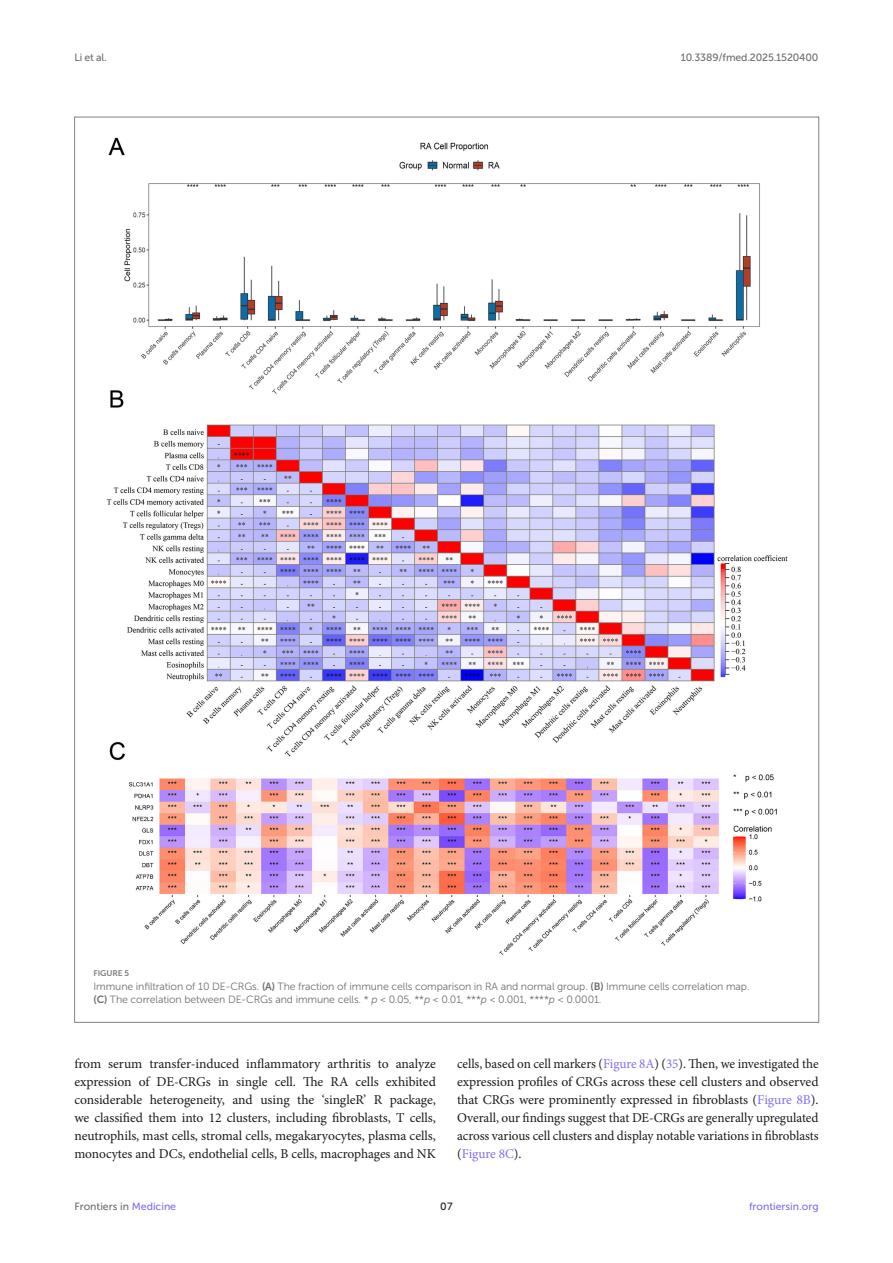
<style>
.page{position:relative;width:893px;height:1263px;background:#fff}
.page>*{position:absolute;margin:0;border:0;box-sizing:border-box;transform-origin:0 0}
.TEXT{font:13.5px/18px "Minion Pro";letter-spacing:-.01em;color:#1b1c1b;text-align:justify}
.FIG_LEG{font:10.5px/13.5px "Museo Sans 300";letter-spacing:-.01em;color:#706f70}
.t1{font:10.5px "Museo Sans 500";letter-spacing:-.015em;color:#706f70}
.t2{font:10.5px "Museo Sans 500";color:#856df0}
.t3{font:10.5px "Museo Sans 500";color:#1b1c1b}
.FIG_HD{font:8.25px "Museo Sans 700";letter-spacing:-.01em;color:#7e7f7f}
.s1{font-family:"Museo Sans 700"}
.s2{font-style:italic}
.s3{color:#856df0}
</style>
<div class="page">
<img style="left:106px;top:137px;width:682px;height:818px">
<p class="t1" style="left:74px;top:51px;width:34px">Li et al.</p>
<p class="t1" style="left:681px;top:51px;width:139px">10.3389/fmed.2025.1520400</p>
<p class="FIG_HD" style="left:94px;top:969px;width:37px">FIGURE 5</p>
<p class="FIG_LEG" style="left:94px;top:980px;width:657px">Immune infiltration of 10 DE-CRGs. <span class="s1">(A)</span> The fraction of immune cells comparison in RA and normal group. <span class="s1">(B)</span> Immune cells correlation map. <span class="s1">(C)</span> The correlation between DE-CRGs and immune cells. * <span class="s2">p</span> &lt; 0.05, **<span class="s2">p</span> &lt; 0.01, ***<span class="s2">p</span> &lt; 0.001, ****<span class="s2">p</span> &lt; 0.0001.</p>
<p class="TEXT" style="left:74px;top:1055px;width:363px">from serum transfer-induced inflammatory arthritis to analyze expression of DE-CRGs in single cell. The RA cells exhibited considerable heterogeneity, and using the ‘singleR’ R package, we classified them into 12 clusters, including fibroblasts, T cells, neutrophils, mast cells, stromal cells, megakaryocytes, plasma cells, monocytes and DCs, endothelial cells, B cells, macrophages and NK</p>
<p class="TEXT" style="left:457px;top:1055px;width:363px">cells, based on cell markers (<span class="s3">Figure 8A</span>) (<span class="s3">35</span>). Then, we investigated the expression profiles of CRGs across these cell clusters and observed that CRGs were prominently expressed in fibroblasts (<span class="s3">Figure 8B</span>).<br>Overall, our findings suggest that DE-CRGs are generally upregulated across various cell clusters and display notable variations in fibroblasts (<span class="s3">Figure 8C</span>).</p>
<p class="t1" style="left:74px;top:1200px;width:103px">Frontiers in <span class="s3">Medicine</span></p>
<p class="t3" style="left:440px;top:1200px;width:14px">07</p>
<p class="t2" style="left:749px;top:1200px;width:71px">frontiersin.org</p>
</div>
